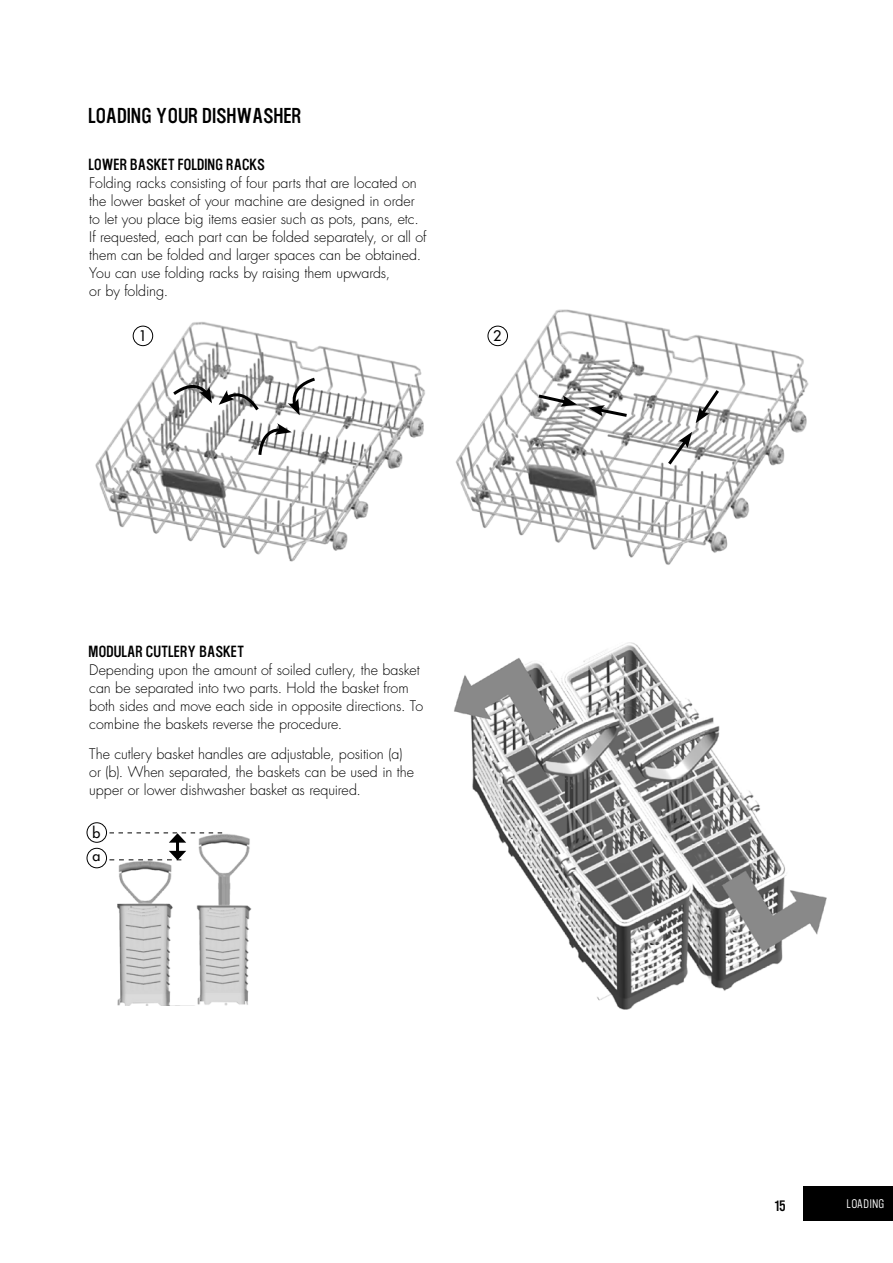
<style>
.page{position:relative;width:893px;height:1263px;background:#fff}
.page>*{position:absolute;margin:0;border:0;box-sizing:border-box;transform-origin:0 0}
.t1{font:21px "Westinghouse Gothic Bk";color:#000}
.t2{font:15.75px "Westinghouse Gothic Bk";color:#000}
.t3{font:15px "Westinghouse Gothic Bk";color:#000}
.t4{font:300 14.25px/18px "Futura LT";letter-spacing:-.005em;color:#000}
.t5{font:14.25px "Futura LT";color:#000}
.t6{font:12px "Westinghouse Gothic Lt";color:#fff}
</style>
<div class="page">
<div style="left:804px;top:1187px;width:89px;height:34px;background:#000"></div>
<img style="left:95px;top:309px;width:714px;height:256px">
<svg style="left:287px;top:375px;width:31px;height:40px"></svg>
<svg style="left:257px;top:423px;width:35px;height:35px"></svg>
<svg style="left:170px;top:377px;width:42px;height:26px"></svg>
<svg style="left:219px;top:385px;width:43px;height:29px"></svg>
<svg style="left:696px;top:387px;width:26px;height:36px"></svg>
<svg style="left:665px;top:432px;width:27px;height:36px"></svg>
<svg style="left:588px;top:405px;width:42px;height:14px"></svg>
<svg style="left:535px;top:392px;width:42px;height:15px"></svg>
<div style="left:133px;top:326px;width:20px;height:20px;background:#fff;border-radius:50%"></div>
<div style="left:133px;top:326px;width:20px;height:20px;border:1px solid #000;border-radius:50%"></div>
<div style="left:488px;top:326px;width:19px;height:20px;background:#fff;border-radius:50%"></div>
<div style="left:488px;top:326px;width:20px;height:20px;border:1px solid #000;border-radius:50%"></div>
<img style="left:109px;top:832px;width:143px;height:173px">
<div style="left:87px;top:848px;width:20px;height:20px;border:1px solid #000;border-radius:50%"></div>
<div style="left:87px;top:822px;width:20px;height:21px;border:1px solid #000;border-radius:50%"></div>
<svg style="left:109px;top:832px;width:113px;height:28px"></svg>
<img style="left:454px;top:642px;width:373px;height:368px">
<h1 class="t1" style="left:89px;top:105px;width:215px">LOADING YOUR DISHWASHER</h1>
<p class="t2" style="left:89px;top:156px;width:23px">LOWER</p>
<p class="t2" style="left:131px;top:156px;width:16px">BASKET</p>
<p class="t2" style="left:179px;top:156px;width:80px">FOLDING RACKS</p>
<p class="t4" style="left:89px;top:174px;width:339px">Folding racks consisting of four parts that are located on the lower basket of your machine are designed in order to let you place big items easier such as pots, pans, etc.<br>If requested, each part can be folded separately, or all of them can be folded and larger spaces can be obtained.<br>You can use folding racks by raising them upwards,<br>or by folding.</p>
<p class="t5" style="left:139px;top:327px;width:10px">1</p>
<p class="t5" style="left:493px;top:327px;width:10px">2</p>
<p class="t2" style="left:89px;top:643px;width:34px">MODULAR</p>
<p class="t2" style="left:147px;top:643px;width:16px">CUTLER</p>
<p class="t2" style="left:188px;top:643px;width:21px">Y BASKET</p>
<p class="t4" style="left:89px;top:661px;width:336px">Depending upon the amount of soiled cutlery, the basket can be separated into two parts. Hold the basket from both sides and move each side in opposite directions. To combine the baskets reverse the procedure.</p>
<p class="t4" style="left:89px;top:745px;width:326px">The cutlery basket handles are adjustable, position (a) or (b). When separated, the baskets can be used in the upper or lower dishwasher basket as required.</p>
<p class="t5" style="left:93px;top:823px;width:9px">b</p>
<p class="t5" style="left:93px;top:847px;width:9px">a</p>
<p class="t3" style="left:775px;top:1198px;width:13px">15</p>
<p class="t6" style="left:846px;top:1197px;width:40px">LOADING</p>
</div>
